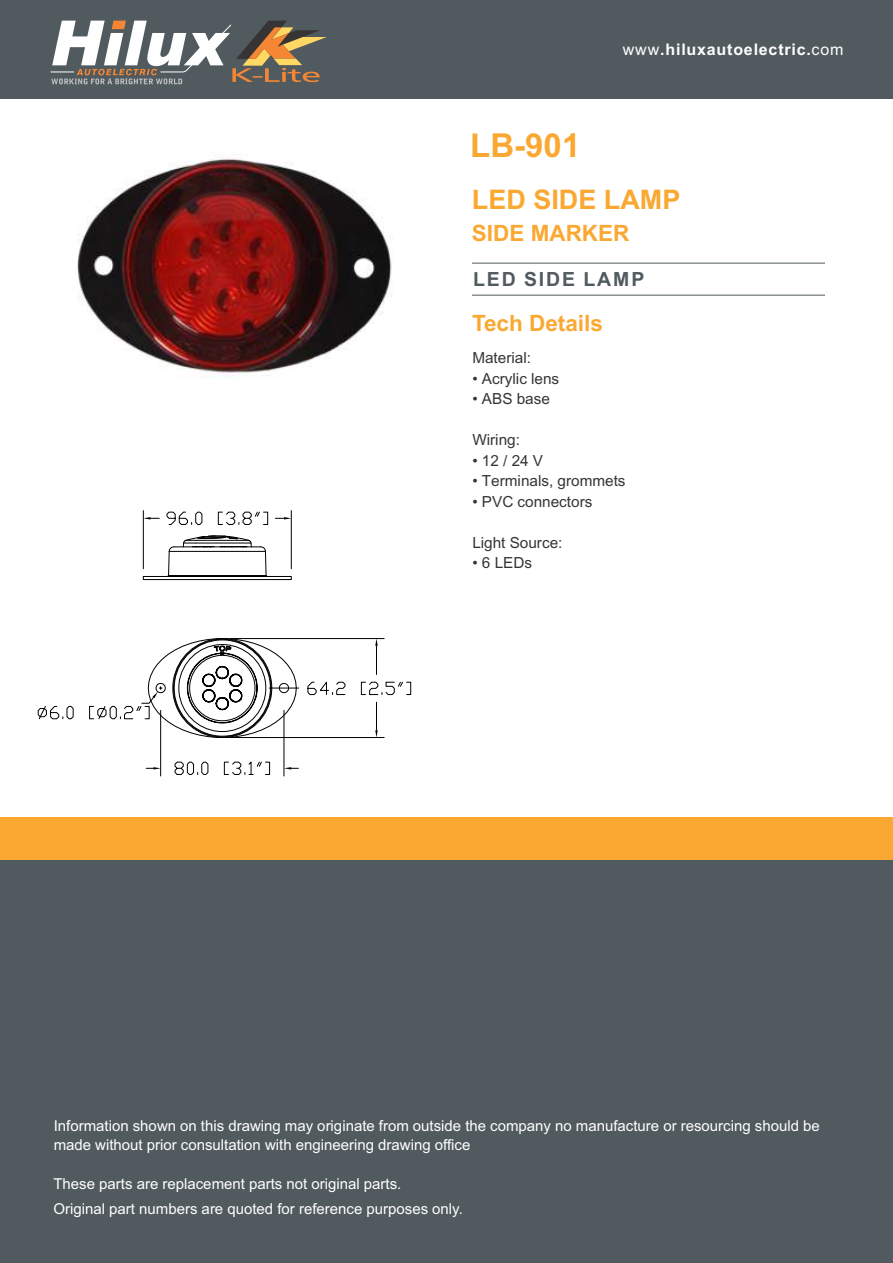
<style>
.page{position:relative;width:893px;height:1263px;background:#fff}
.page>*{position:absolute;margin:0;border:0;box-sizing:border-box;transform-origin:0 0}
.t1{font:700 33px "Arial";color:#faa831}
.t2{font:700 27px "Arial";color:#faa831}
.t3{font:700 22.5px "Arial";color:#faa831}
.t4{font:700 19.5px "Arial";letter-spacing:.095em;color:#515a5e}
.t5{font:700 16.05px "Arial";letter-spacing:.05em;color:#fefefe}
.t6{font:15.3px "Arial Unicode MS";color:#373435}
.t7{font:15px/25.2px "Arial";color:#fefefe}
.s1{font-weight:400}
</style>
<div class="page">
<div style="left:0;top:0;width:893px;height:99px;background:#515a5e"></div>
<div style="left:0;top:817px;width:893px;height:43px;background:#faa831"></div>
<div style="left:0;top:860px;width:893px;height:403px;background:#515a5e"></div>
<svg style="left:50px;top:21px;width:277px;height:63px"></svg>
<hr style="left:472px;top:295px;width:353px;height:1px;background:#515a5e">
<hr style="left:472px;top:263px;width:353px;height:1px;background:#515a5e">
<div style="left:143px;top:576px;width:148px;height:4px;border:1px solid #000"></div>
<svg style="left:167px;top:536px;width:101px;height:41px"></svg>
<hr style="left:269px;top:688px;width:30px;height:1px;background:#000">
<hr style="left:143px;top:511px;width:1px;height:58px;background:#000">
<hr style="left:291px;top:511px;width:1px;height:58px;background:#000">
<svg style="left:143px;top:517px;width:16px;height:2px"></svg>
<svg style="left:275px;top:517px;width:16px;height:2px"></svg>
<svg style="left:167px;top:512px;width:35px;height:13px"></svg>
<svg style="left:218px;top:512px;width:42px;height:13px"></svg>
<div style="left:263px;top:512px;width:5px;height:13px;border:1px solid #000"></div>
<hr style="left:160px;top:710px;width:1px;height:66px;background:#000">
<hr style="left:284px;top:710px;width:1px;height:66px;background:#000">
<svg style="left:146px;top:767px;width:15px;height:2px"></svg>
<svg style="left:284px;top:767px;width:14px;height:2px"></svg>
<svg style="left:175px;top:762px;width:33px;height:13px"></svg>
<svg style="left:224px;top:761px;width:38px;height:14px"></svg>
<div style="left:265px;top:762px;width:5px;height:13px;border:1px solid #000"></div>
<hr style="left:230px;top:638px;width:154px;height:1px;background:#000">
<hr style="left:230px;top:737px;width:154px;height:1px;background:#000">
<svg style="left:375px;top:638px;width:3px;height:36px"></svg>
<svg style="left:375px;top:702px;width:3px;height:35px"></svg>
<svg style="left:308px;top:681px;width:37px;height:14px"></svg>
<svg style="left:361px;top:682px;width:42px;height:13px"></svg>
<div style="left:406px;top:682px;width:5px;height:13px;border:1px solid #000"></div>
<svg style="left:38px;top:706px;width:35px;height:13px"></svg>
<svg style="left:89px;top:638px;width:208px;height:100px"></svg>
<img style="left:77px;top:158px;width:315px;height:220px">
<h1 class="t1" style="left:470px;top:133px;width:112px">LB-901</h1>
<p class="t5" style="left:623px;top:43px;width:222px"><span class="s1">www</span>.hiluxautoelectric.<span class="s1">com</span></p>
<h2 class="t2" style="left:472px;top:189px;width:210px">LED SIDE LAMP</h2>
<h3 class="t3" style="left:472px;top:224px;width:159px">SIDE MARKER</h3>
<h3 class="t4" style="left:473px;top:272px;width:173px">LED SIDE LAMP</h3>
<h3 class="t3" style="left:472px;top:314px;width:132px">Tech Details</h3>
<p class="t6" style="left:472px;top:352px;width:60px">Material:</p>
<p class="t6" style="left:472px;top:372px;width:88px">• Acrylic lens</p>
<p class="t6" style="left:472px;top:393px;width:79px">• ABS base</p>
<p class="t6" style="left:472px;top:434px;width:49px">Wiring:</p>
<p class="t6" style="left:472px;top:454px;width:72px">• 12 / 24 V</p>
<p class="t6" style="left:472px;top:475px;width:155px">• Terminals, grommets</p>
<p class="t6" style="left:472px;top:495px;width:122px">• PVC connectors</p>
<p class="t6" style="left:472px;top:536px;width:92px">Light Source:</p>
<p class="t6" style="left:472px;top:557px;width:61px">• 6 LEDs</p>
<p class="t7" style="left:54px;top:1118px;width:767px;line-height:18.5px">Information shown on this drawing may originate from outside the company no manufacture or resourcing should be made without prior consultation with engineering drawing office</p>
<p class="t7" style="left:53px;top:1173px;width:411px">These parts are replacement parts not original parts.<br>Original part numbers are quoted for reference purposes only.</p>
</div>
